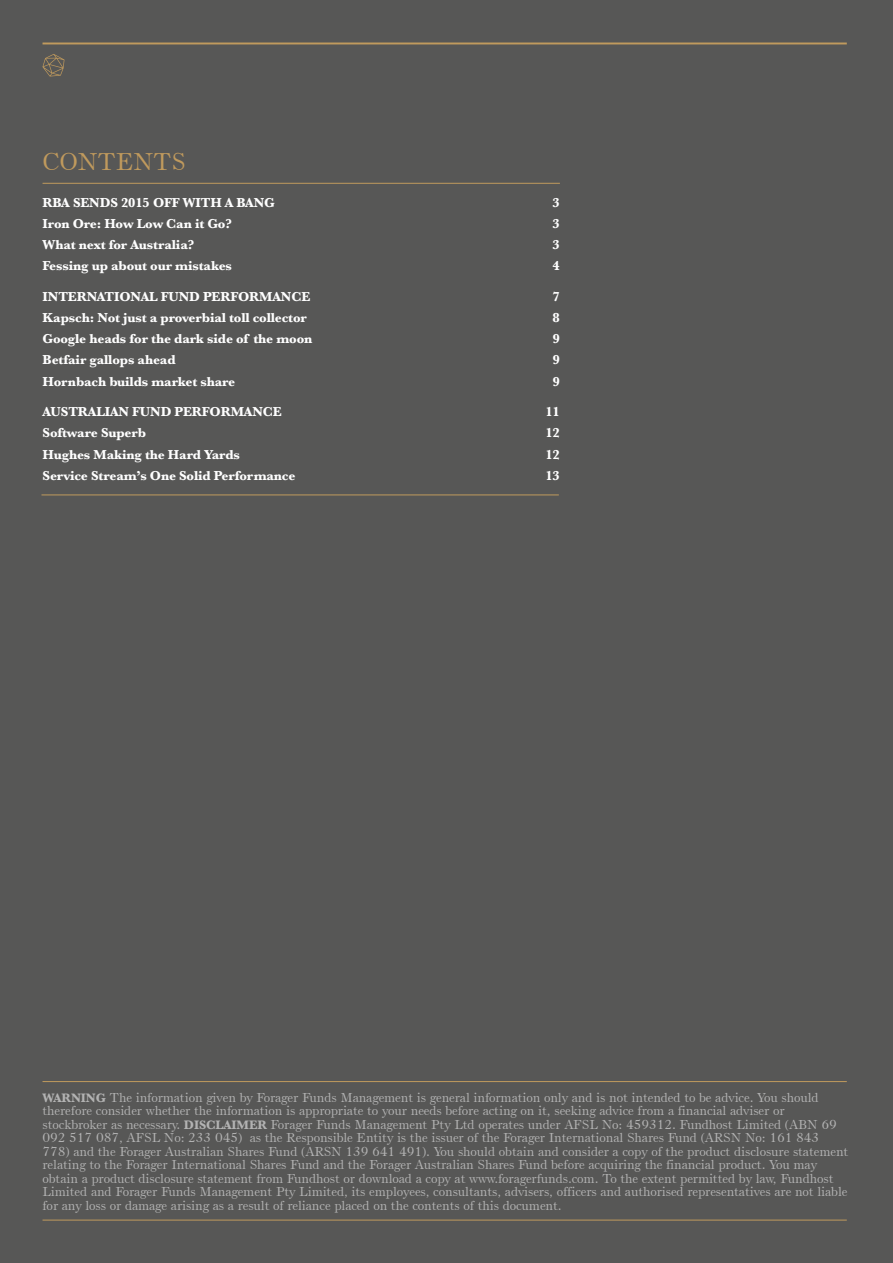
<style>
.page{position:relative;width:893px;height:1263px;background:#575756}
.page>*{position:absolute;margin:0;border:0;box-sizing:border-box;transform-origin:0 0}
.t1{font:24px "Bruce Old Style BT";letter-spacing:-.01em;color:#c09a5d}
.t2{font:700 13.5px "Baskerville";letter-spacing:-.01em;color:#fff}
.t3{font:12.75px/13.5px "Bruce Old Style BT";letter-spacing:-.01em;color:#b3b3b3}
.s1{font-family:"Baskerville";font-weight:700}
</style>
<div class="page">
<hr style="left:43px;top:43px;width:804px;height:1px;background:#c09a5d">
<hr style="left:43px;top:183px;width:517px;height:1px;background:#c09a5d">
<hr style="left:41px;top:495px;width:518px;height:1px;background:#c09a5d">
<svg style="left:43px;top:54px;width:21px;height:23px"></svg>
<hr style="left:43px;top:1220px;width:804px;height:1px;background:#c09a5d">
<hr style="left:43px;top:1081px;width:804px;height:1px;background:#c09a5d">
<h1 class="t1" style="left:43px;top:148px;width:145px">CONTENTS</h1>
<p class="t2" style="left:43px;top:193px;width:234px">RBA SENDS 2015 OFF WITH A BANG</p>
<p class="t2" style="left:553px;top:193px;width:9px">3</p>
<p class="t2" style="left:43px;top:214px;width:191px">Iron Ore: How Low Can it Go?</p>
<p class="t2" style="left:553px;top:214px;width:9px">3</p>
<p class="t2" style="left:43px;top:235px;width:153px">What next for Australia?</p>
<p class="t2" style="left:553px;top:235px;width:9px">3</p>
<p class="t2" style="left:43px;top:257px;width:191px">Fessing up about our mistakes</p>
<p class="t2" style="left:553px;top:257px;width:9px">4</p>
<p class="t2" style="left:43px;top:287px;width:269px">INTERNATIONAL FUND PERFORMANCE</p>
<p class="t2" style="left:553px;top:287px;width:9px">7</p>
<p class="t2" style="left:43px;top:308px;width:266px">Kapsch: Not just a proverbial toll collector</p>
<p class="t2" style="left:553px;top:308px;width:9px">8</p>
<p class="t2" style="left:43px;top:329px;width:271px">Google heads for the dark side of the moon</p>
<p class="t2" style="left:553px;top:329px;width:9px">9</p>
<p class="t2" style="left:43px;top:351px;width:135px">Betfair gallops ahead</p>
<p class="t2" style="left:553px;top:351px;width:9px">9</p>
<p class="t2" style="left:43px;top:372px;width:194px">Hornbach builds market share</p>
<p class="t2" style="left:553px;top:372px;width:9px">9</p>
<p class="t2" style="left:43px;top:402px;width:241px">AUSTRALIAN FUND PERFORMANCE</p>
<p class="t2" style="left:545px;top:402px;width:16px">11</p>
<p class="t2" style="left:43px;top:423px;width:105px">Software Superb</p>
<p class="t2" style="left:545px;top:423px;width:16px">12</p>
<p class="t2" style="left:43px;top:445px;width:199px">Hughes Making the Hard Yards</p>
<p class="t2" style="left:545px;top:445px;width:16px">12</p>
<p class="t2" style="left:43px;top:466px;width:254px">Service Stream’s One Solid Performance</p>
<p class="t2" style="left:545px;top:466px;width:16px">13</p>
<p class="t3" style="left:43px;top:1090px;width:807px"><span class="s1">WARNING</span> The information given by Forager Funds Management is general information only and is not intended to be advice. You should therefore consider whether the information is appropriate to your needs before acting on it, seeking advice from a financial adviser or stockbroker as necessary. <span class="s1">DISCLAIMER</span> Forager Funds Management Pty Ltd operates under AFSL No: 459312. Fundhost Limited (ABN 69<br>092 517 087, AFSL No: 233 045) as the Responsible Entity is the issuer of the Forager International Shares Fund (ARSN No: 161 843<br>778) and the Forager Australian Shares Fund (ARSN 139 641 491). You should obtain and consider a copy of the product disclosure statement relating to the Forager International Shares Fund and the Forager Australian Shares Fund before acquiring the financial product. You may obtain a product disclosure statement from Fundhost or download a copy at www.foragerfunds.com. To the extent permitted by law, Fundhost Limited and Forager Funds Management Pty Limited, its employees, consultants, advisers, officers and authorised representatives are not liable for any loss or damage arising as a result of reliance placed on the contents of this document.</p>
</div>
